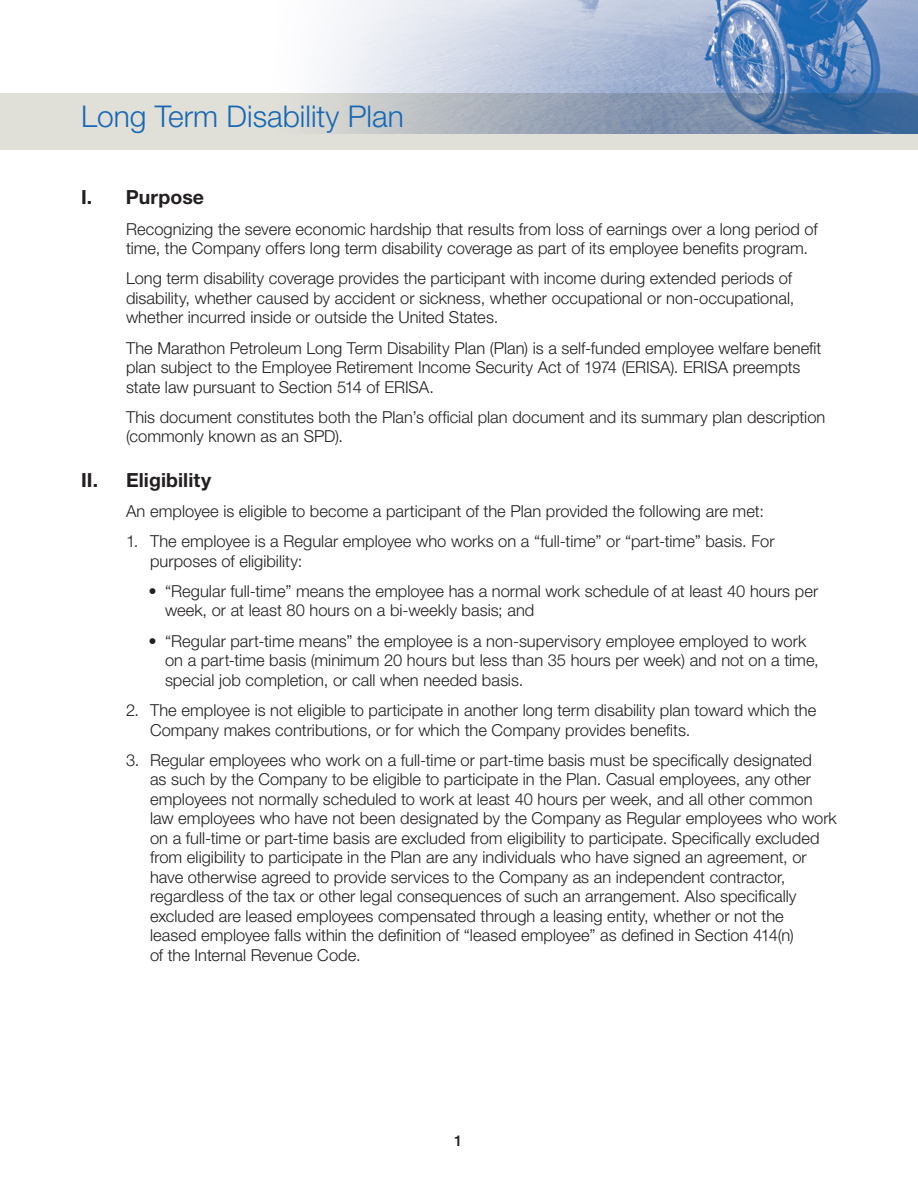
<style>
.page{position:relative;width:918px;height:1188px;background:#fff}
.page>*{position:absolute;margin:0;border:0;box-sizing:border-box;transform-origin:0 0}
.t1{font:300 30px "Helvetica Neue";color:#1768b4}
.HD_1{font:700 19.5px "Helvetica Neue";letter-spacing:.005em;color:#231f20}
.HD_1_Indent_1{font:300 16.5px/19.5px "Helvetica Neue";color:#231f20}
.HD_1_Body{font:300 16.5px/19.5px "Helvetica Neue";color:#231f20}
.HD_1_Indent_2{font:300 16.5px/19.5px "Helvetica Neue";letter-spacing:.005em;color:#231f20}
.t2{font:500 15px "Helvetica Neue";color:#231f20}
</style>
<div class="page">
<div style="left:0;top:93px;width:918px;height:57px;background:#e1e0d8"></div>
<img style="left:324px;top:0;width:594px;height:133px">
<h1 class="t1" style="left:81px;top:98px;width:324px">Long Term Disability Plan</h1>
<p class="HD_1" style="left:81px;top:185px;width:125px">I. Purpose</p>
<p class="HD_1_Body" style="left:126px;top:219px;width:693px">Recognizing the severe economic hardship that results from loss of earnings over a long period of time, the Company offers long term disability coverage as part of its employee benefits program.</p>
<p class="HD_1_Body" style="left:126px;top:268px;width:670px">Long term disability coverage provides the participant with income during extended periods of disability, whether caused by accident or sickness, whether occupational or non-occupational, whether incurred inside or outside the United States.</p>
<p class="HD_1_Body" style="left:126px;top:338px;width:697px">The Marathon Petroleum Long Term Disability Plan (Plan) is a self-funded employee welfare benefit plan subject to the Employee Retirement Income Security Act of 1974 (ERISA). ERISA preempts state law pursuant to Section 514 of ERISA.</p>
<p class="HD_1_Body" style="left:126px;top:407px;width:701px">This document constitutes both the Plan’s official plan document and its summary plan description (commonly known as an SPD).</p>
<p class="HD_1" style="left:81px;top:468px;width:132px">II. Eligibility</p>
<p class="HD_1_Body" style="left:126px;top:501px;width:639px">An employee is eligible to become a participant of the Plan provided the following are met:</p>
<p class="HD_1_Indent_1" style="left:150px;top:531px;width:626px;text-indent:-24px">1. The employee is a Regular employee who works on a “full-time” or “part-time” basis. For purposes of eligibility:</p>
<p class="HD_1_Indent_2" style="left:165px;top:581px;width:655px;text-indent:-16px">• “Regular full-time” means the employee has a normal work schedule of at least 40 hours per week, or at least 80 hours on a bi-weekly basis; and</p>
<p class="HD_1_Indent_2" style="left:165px;top:631px;width:655px;text-indent:-16px">• “Regular part-time means” the employee is a non-supervisory employee employed to work on a part-time basis (minimum 20 hours but less than 35 hours per week) and not on a time, special job completion, or call when needed basis.</p>
<p class="HD_1_Indent_1" style="left:150px;top:700px;width:668px;text-indent:-24px">2. The employee is not eligible to participate in another long term disability plan toward which the<br>Company makes contributions, or for which the Company provides benefits.</p>
<p class="HD_1_Indent_1" style="left:150px;top:750px;width:688px;text-indent:-24px">3. Regular employees who work on a full-time or part-time basis must be specifically designated<br>as such by the Company to be eligible to participate in the Plan. Casual employees, any other employees not normally scheduled to work at least 40 hours per week, and all other common law employees who have not been designated by the Company as Regular employees who work on a full-time or part-time basis are excluded from eligibility to participate. Specifically excluded from eligibility to participate in the Plan are any individuals who have signed an agreement, or have otherwise agreed to provide services to the Company as an independent contractor, regardless of the tax or other legal consequences of such an arrangement. Also specifically excluded are leased employees compensated through a leasing entity, whether or not the<br>leased employee falls within the definition of “leased employee” as defined in Section 414(n)<br>of the Internal Revenue Code.</p>
<p class="t2" style="left:454px;top:1131px;width:10px">1</p>
</div>
